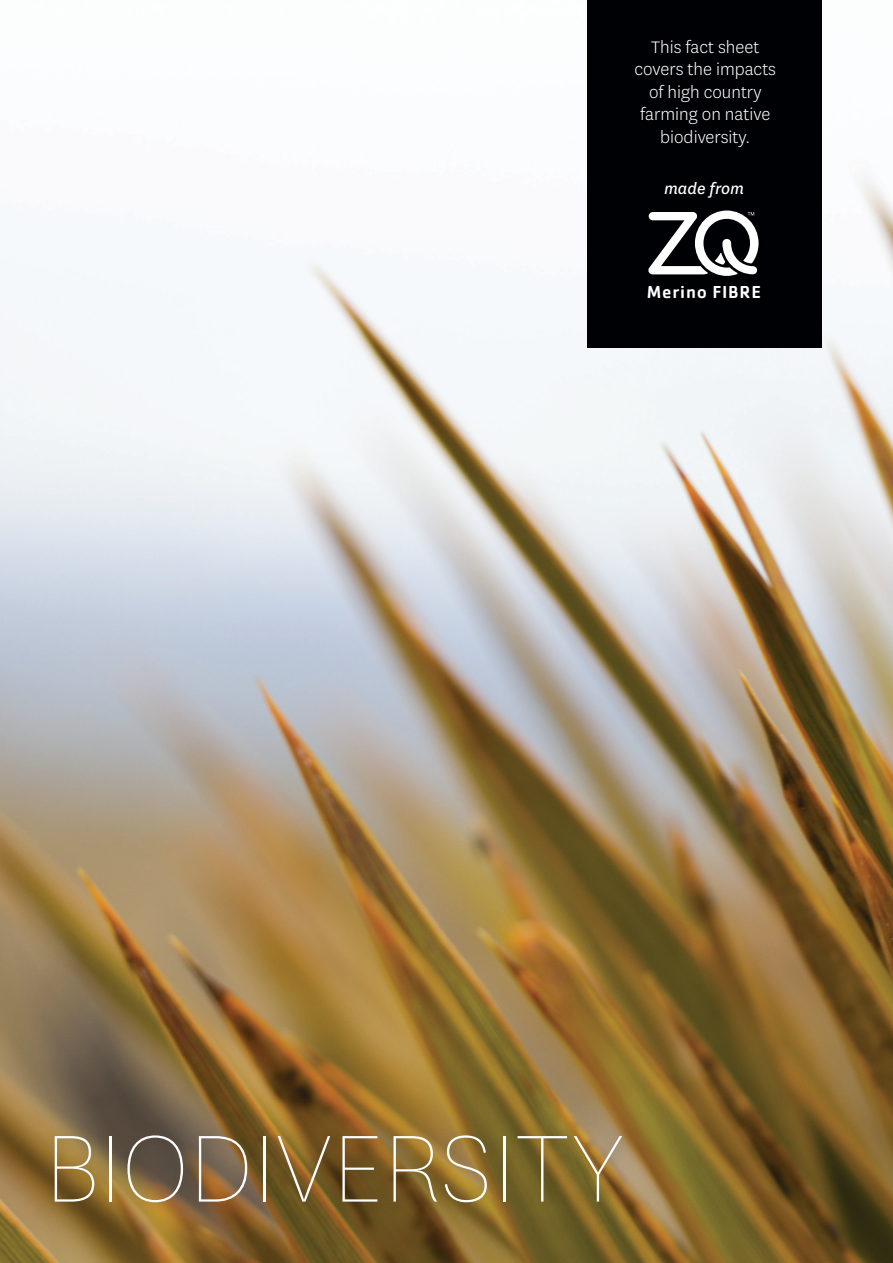
<style>
.page{position:relative;width:893px;height:1263px;background:#fff}
.page>*{position:absolute;margin:0;border:0;box-sizing:border-box;transform-origin:0 0}
.t1{font:100 111.15px "National";color:#fff}
.t2{font:300 19.5px/22.5px "National";color:#fff;text-align:center}
.t3{font:500 18px "Cachet Pro";letter-spacing:.04em;color:#fff}
.t4{font:italic 18px "National";color:#fff}
</style>
<div class="page">
<img style="left:0;top:0;width:893px;height:1263px">
<div style="left:587px;top:0;width:234px;height:348px;background:#000104"></div>
<svg style="left:648px;top:211px;width:111px;height:65px"></svg>
<div style="left:41px;top:1121px;width:593px;height:95px;background:#231f20;opacity:.28"></div>
<p class="t2" style="left:634px;top:35px;width:143px">This fact sheet covers the impacts of high country farming on native biodiversity.</p>
<p class="t4" style="left:664px;top:177px;width:81px">made from</p>
<p class="t3" style="left:647px;top:281px;width:116px">Merino FIBRE</p>
<h1 class="t1" style="left:45px;top:1102px;width:581px">BIODIVERSITY</h1>
</div>
